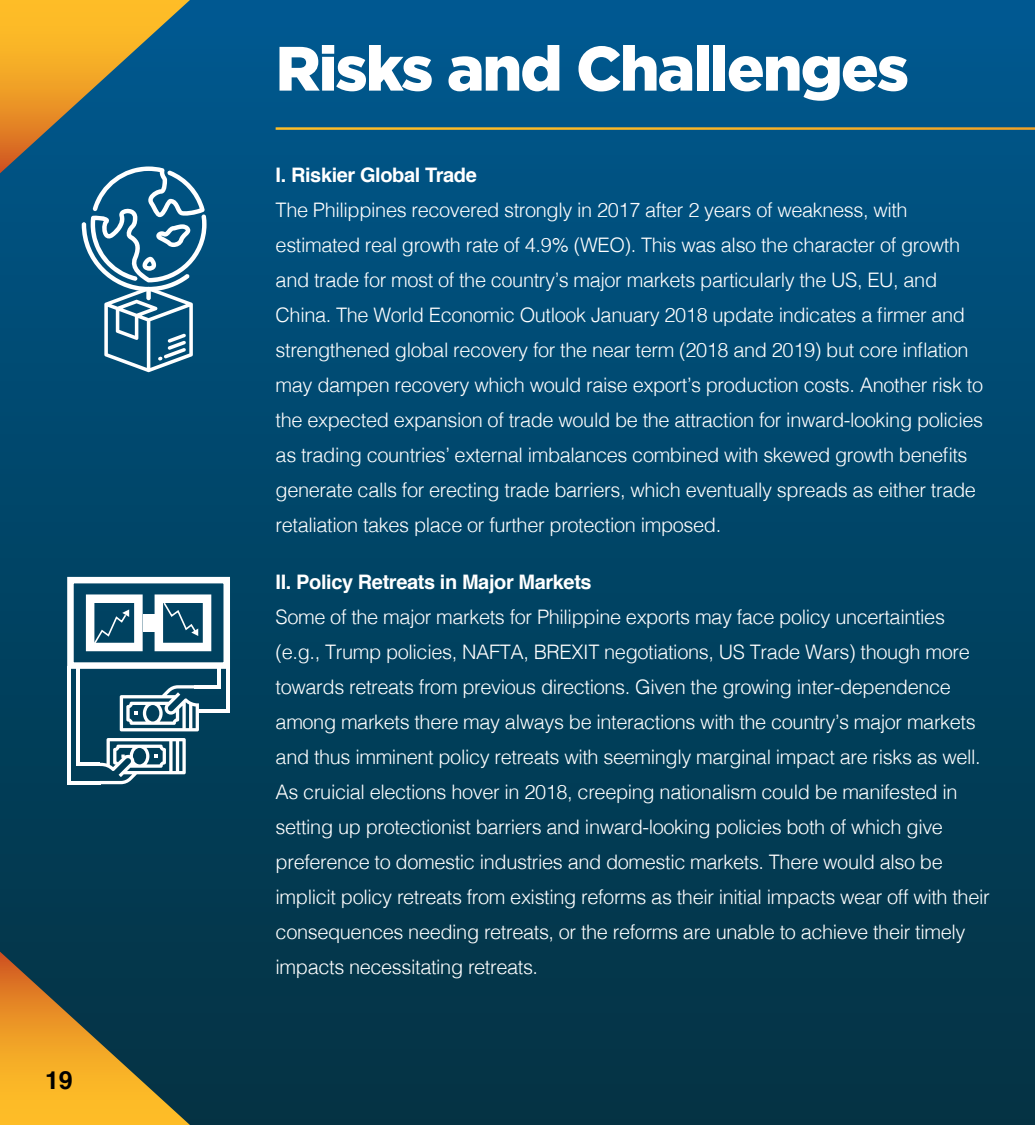
<style>
.page{position:relative;width:1035px;height:1125px;background:#fff}
.page>*{position:absolute;margin:0;border:0;box-sizing:border-box;transform-origin:0 0}
.t1{font:900 62.5px "Gotham";letter-spacing:-.03em;color:#fff}
.t2{font:700 25px "Helvetica";color:#000}
.t3{font:300 20px/35px "Helvetica";letter-spacing:-.02em;color:#fff}
.t4{font:700 20px "Helvetica";letter-spacing:-.02em;color:#fff}
</style>
<div class="page">
<div style="left:0;top:0;width:1035px;height:1125px;background:linear-gradient(to bottom,#00588e,#043140)"></div>
<svg style="left:0;top:952px;width:190px;height:173px;background:#7d6f37"></svg>
<hr style="left:276px;top:127px;width:759px;height:3px;background:#fff">
<svg style="left:0;top:0;width:207px;height:372px;background:#467075"></svg>
<svg style="left:155px;top:594px;width:56px;height:57px"></svg>
<svg style="left:86px;top:594px;width:57px;height:57px"></svg>
<div style="left:143px;top:614px;width:12px;height:18px;background:#fff"></div>
<svg style="left:120px;top:685px;width:79px;height:46px"></svg>
<svg style="left:100px;top:738px;width:86px;height:46px"></svg>
<div style="left:67px;top:577px;width:163px;height:92px;border:7px solid #fff"></div>
<hr style="left:195px;top:685px;width:26px;height:4px;background:#fff">
<hr style="left:77px;top:763px;width:23px;height:3px;background:#fff">
<hr style="left:217px;top:666px;width:4px;height:23px;background:#fff">
<hr style="left:77px;top:666px;width:3px;height:100px;background:#fff">
<hr style="left:227px;top:666px;width:3px;height:47px;background:#fff">
<hr style="left:67px;top:666px;width:3px;height:118px;background:#fff">
<hr style="left:197px;top:710px;width:32px;height:3px;background:#fff">
<hr style="left:68px;top:781px;width:32px;height:3px;background:#fff">
<p class="t2" style="left:45px;top:1060px;width:29px">19</p>
<h1 class="t1" style="left:276px;top:32px;width:635px">Risks and Challenges</h1>
<p class="t4" style="left:276px;top:158px;width:203px">I. Riskier Global Trade</p>
<p class="t3" style="left:276px;top:190px;width:709px">The Philippines recovered strongly in 2017 after 2 years of weakness, with estimated real growth rate of 4.9% (WEO). This was also the character of growth and trade for most of the country’s major markets particularly the US, EU, and China. The World Economic Outlook January 2018 update indicates a firmer and strengthened global recovery for the near term (2018 and 2019) but core inflation may dampen recovery which would raise export’s production costs. Another risk to the expected expansion of trade would be the attraction for inward-looking policies as trading countries’ external imbalances combined with skewed growth benefits generate calls for erecting trade barriers, which eventually spreads as either trade retaliation takes place or further protection imposed.</p>
<p class="t4" style="left:276px;top:566px;width:318px">II. Policy Retreats in Major Markets</p>
<p class="t3" style="left:276px;top:598px;width:716px">Some of the major markets for Philippine exports may face policy uncertainties (e.g., Trump policies, NAFTA, BREXIT negotiations, US Trade Wars) though more towards retreats from previous directions. Given the growing inter-dependence among markets there may always be interactions with the country’s major markets and thus imminent policy retreats with seemingly marginal impact are risks as well.<br>As cruicial elections hover in 2018, creeping nationalism could be manifested in setting up protectionist barriers and inward-looking policies both of which give preference to domestic industries and domestic markets. There would also be implicit policy retreats from existing reforms as their initial impacts wear off with their consequences needing retreats, or the reforms are unable to achieve their timely impacts necessitating retreats.</p>
</div>
